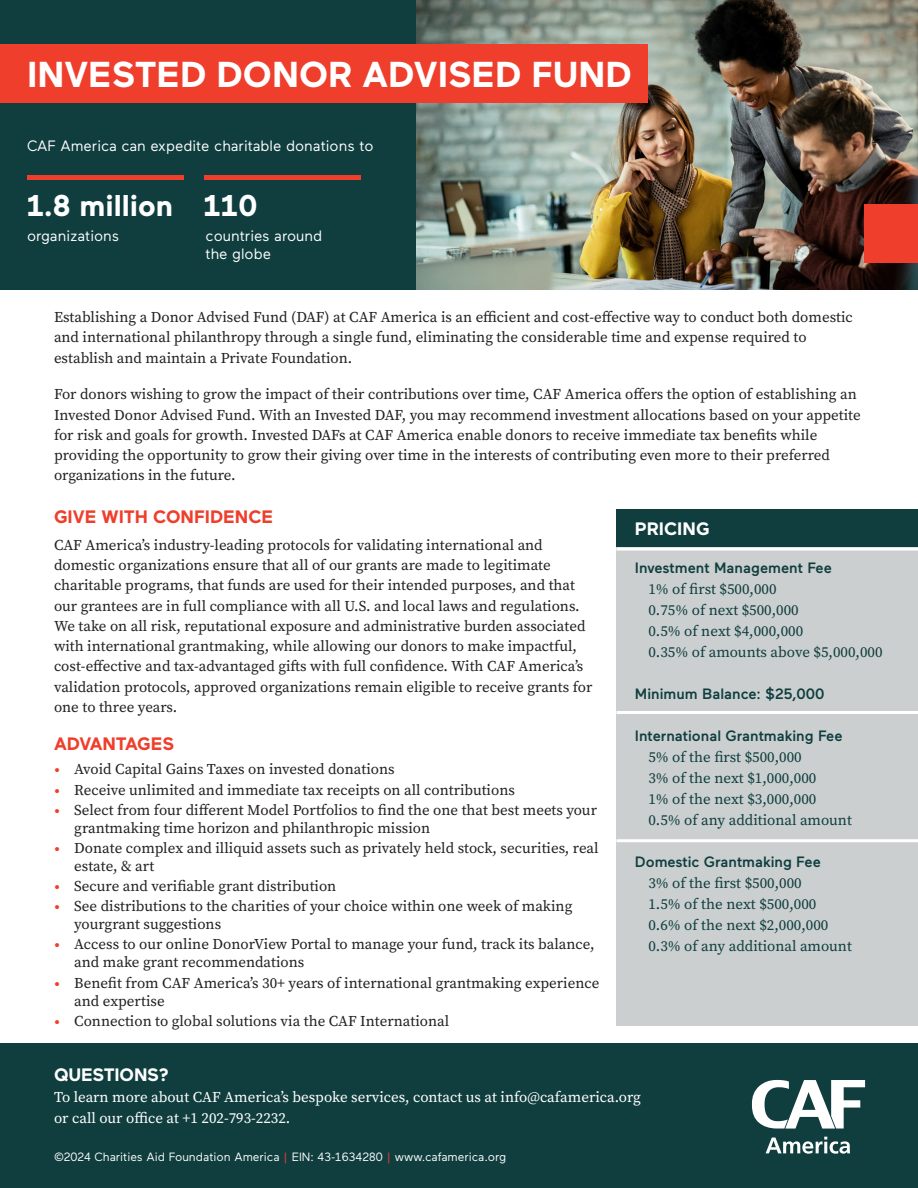
<style>
.page{position:relative;width:918px;height:1188px;background:#fff}
.page>*{position:absolute;margin:0;border:0;box-sizing:border-box;transform-origin:0 0}
.t1{font:700 36px "Maax";color:#fff}
.t2{font:700 30px "Maax";color:#fff}
.t3{font:700 18px "Maax";color:#ef3e2b}
.t4{font:700 18px "Maax";letter-spacing:-.01em;color:#fff}
.t5{font:15px/20.2px "Source Serif Variable";color:#231f20}
.t6{font:15px "Source Serif Variable";color:#103e3f}
.t7{font:15px "Source Serif Variable";color:#fff}
.t8{font:500 15px "Maax";color:#103e3f}
.t9{font:15px/18px "Maax";color:#fff}
.t10{font:12px "Maax";color:#fff}
.s1{font-family:"Maax";color:#ef3e2b}
.s2{color:#ef3e2b}
</style>
<div class="page">
<img style="left:416px;top:0;width:502px;height:289px">
<div style="left:616px;top:509px;width:302px;height:39px;background:#103e3f"></div>
<div style="left:0;top:0;width:416px;height:289px;background:#103e3f"></div>
<div style="left:616px;top:548px;width:302px;height:478px;background:#cbcfd0"></div>
<div style="left:0;top:1043px;width:918px;height:145px;background:#103e3f"></div>
<div style="left:0;top:44px;width:648px;height:59px;background:#ef3e2b"></div>
<div style="left:864px;top:204px;width:54px;height:59px;background:#ef3e2b"></div>
<svg style="left:766px;top:1137px;width:84px;height:17px"></svg>
<svg style="left:752px;top:1080px;width:113px;height:49px"></svg>
<hr style="left:616px;top:548px;width:302px;height:3px;background:#fff">
<hr style="left:616px;top:711px;width:302px;height:3px;background:#fff">
<hr style="left:616px;top:839px;width:302px;height:3px;background:#fff">
<hr style="left:27px;top:175px;width:157px;height:4px;background:#ef3e2b">
<hr style="left:204px;top:175px;width:157px;height:4px;background:#ef3e2b">
<p class="t1" style="left:27px;top:48px;width:607px">INVESTED DONOR ADVISED FUND</p>
<p class="t9" style="left:27px;top:136px;width:348px">CAF America can expedite charitable donations to</p>
<p class="t2" style="left:27px;top:184px;width:148px">1.8 million</p>
<p class="t2" style="left:204px;top:184px;width:55px">110</p>
<p class="t9" style="left:206px;top:226px;width:118px">countries around the globe</p>
<p class="t9" style="left:27px;top:226px;width:94px">organizations</p>
<p class="t5" style="left:54px;top:307px;width:800px">Establishing a Donor Advised Fund (DAF) at CAF America is an efficient and cost-effective way to conduct both domestic and international philanthropy through a single fund, eliminating the considerable time and expense required to establish and maintain a Private Foundation.</p>
<p class="t5" style="left:54px;top:384px;width:808px">For donors wishing to grow the impact of their contributions over time, CAF America offers the option of establishing an Invested Donor Advised Fund. With an Invested DAF, you may recommend investment allocations based on your appetite for risk and goals for growth. Invested DAFs at CAF America enable donors to receive immediate tax benefits while providing the opportunity to grow their giving over time in the interests of contributing even more to their preferred organizations in the future.</p>
<p class="t3" style="left:54px;top:503px;width:221px">GIVE WITH CONFIDENCE</p>
<p class="t5" style="left:54px;top:535px;width:540px">CAF America’s industry-leading protocols for validating international and domestic organizations ensure that all of our grants are made to legitimate charitable programs, that funds are used for their intended purposes, and that our grantees are in full compliance with all U.S. and local laws and regulations.<br>We take on all risk, reputational exposure and administrative burden associated with international grantmaking, while allowing our donors to make impactful, cost-effective and tax-advantaged gifts with full confidence. With CAF America’s validation protocols, approved organizations remain eligible to receive grants for one to three years.</p>
<p class="t3" style="left:54px;top:730px;width:122px">ADVANTAGES</p>
<p class="t5" style="left:54px;top:759px;width:342px"><span class="s1">•</span> Avoid Capital Gains Taxes on invested donations</p>
<p class="t5" style="left:54px;top:779px;width:462px"><span class="s1">•</span> Receive unlimited and immediate tax receipts on all contributions</p>
<p class="t5" style="left:74px;top:801px;width:524px;line-height:18px;text-indent:-20px"><span class="s1">•</span> Select from four different Model Portfolios to find the one that best meets your grantmaking time horizon and philanthropic mission</p>
<p class="t5" style="left:74px;top:839px;width:526px;line-height:18px;text-indent:-20px"><span class="s1">•</span> Donate complex and illiquid assets such as privately held stock, securities, real estate, &amp; art</p>
<p class="t5" style="left:54px;top:876px;width:284px"><span class="s1">•</span> Secure and verifiable grant distribution</p>
<p class="t5" style="left:74px;top:897px;width:500px;line-height:18px;text-indent:-20px"><span class="s1">•</span> See distributions to the charities of your choice within one week of making yourgrant suggestions</p>
<p class="t5" style="left:74px;top:935px;width:522px;line-height:18px;text-indent:-20px"><span class="s1">•</span> Access to our online DonorView Portal to manage your fund, track its balance, and make grant recommendations</p>
<p class="t5" style="left:74px;top:974px;width:527px;line-height:18px;text-indent:-20px"><span class="s1">•</span> Benefit from CAF America’s 30+ years of international grantmaking experience and expertise</p>
<p class="t5" style="left:54px;top:1011px;width:397px"><span class="s1">•</span> Connection to global solutions via the CAF International</p>
<p class="t4" style="left:635px;top:515px;width:76px">PRICING</p>
<p class="t8" style="left:635px;top:557px;width:199px">Investment Management Fee</p>
<p class="t6" style="left:648px;top:579px;width:130px">1% of first $500,000</p>
<p class="t6" style="left:648px;top:600px;width:152px">0.75% of next $500,000</p>
<p class="t6" style="left:648px;top:621px;width:156px">0.5% of next $4,000,000</p>
<p class="t6" style="left:648px;top:642px;width:236px">0.35% of amounts above $5,000,000</p>
<p class="t8" style="left:635px;top:683px;width:191px">Minimum Balance: $25,000</p>
<p class="t8" style="left:635px;top:725px;width:209px">International Grantmaking Fee</p>
<p class="t6" style="left:648px;top:747px;width:155px">5% of the first $500,000</p>
<p class="t6" style="left:648px;top:768px;width:169px">3% of the next $1,000,000</p>
<p class="t6" style="left:648px;top:789px;width:169px">1% of the next $3,000,000</p>
<p class="t6" style="left:648px;top:810px;width:205px">0.5% of any additional amount</p>
<p class="t8" style="left:635px;top:851px;width:187px">Domestic Grantmaking Fee</p>
<p class="t6" style="left:648px;top:873px;width:155px">3% of the first $500,000</p>
<p class="t6" style="left:648px;top:894px;width:169px">1.5% of the next $500,000</p>
<p class="t6" style="left:648px;top:915px;width:181px">0.6% of the next $2,000,000</p>
<p class="t6" style="left:648px;top:936px;width:205px">0.3% of any additional amount</p>
<p class="t4" style="left:54px;top:1062px;width:116px">QUESTIONS?</p>
<p class="t7" style="left:54px;top:1087px;width:589px">To learn more about CAF America’s bespoke services, contact us at info@cafamerica.org</p>
<p class="t7" style="left:54px;top:1108px;width:238px">or call our office at +1 202-793-2232.</p>
<p class="t10" style="left:54px;top:1149px;width:454px">©2024 Charities Aid Foundation America <span class="s2">|</span> EIN: 43-1634280 <span class="s2">|</span> www.cafamerica.org</p>
</div>
